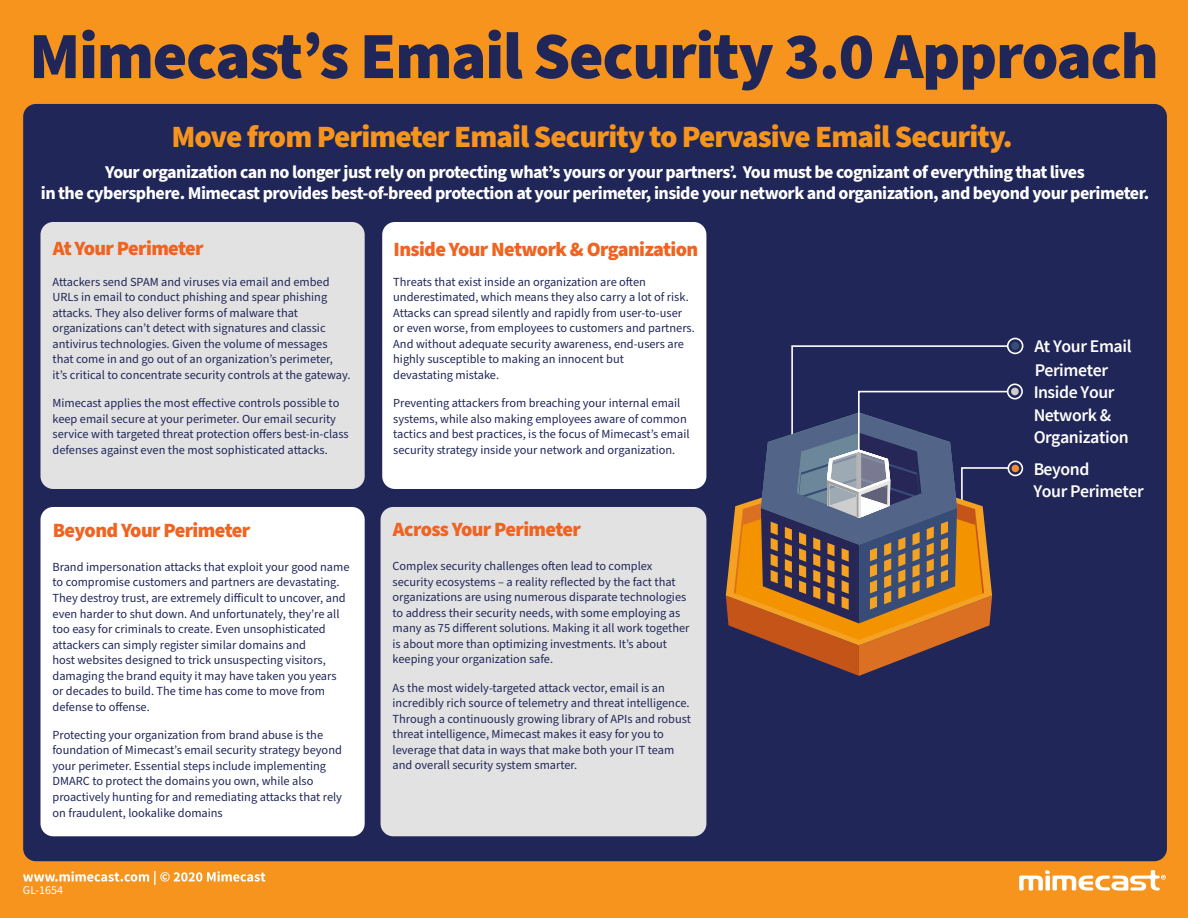
<style>
.page{position:relative;width:1188px;height:918px;background:#f7941e}
.page>*{position:absolute;margin:0;border:0;box-sizing:border-box;transform-origin:0 0}
.Breakout_OnOrange{font:900 66px "Source Sans Pro";letter-spacing:-.02em;color:#202758}
.Bullet_List{font:900 31.05px "Source Sans Pro";letter-spacing:-.03em;color:#f7941e}
.Breakout_OnOrange-2{font:900 20.25px "Source Sans Pro";letter-spacing:-.03em;color:#f06320}
.Bullet_List-2{font:700 18px/21.1px "Source Sans Pro";letter-spacing:-.03em;color:#fff;text-align:center}
.t1{font:600 17.7px/22.5px "Source Sans Pro";letter-spacing:-.025em;color:#fff}
.Bullet_List_-_Breako{font:12.3px/15.6px "Source Sans Pro";color:#202758}
.t2{font:12px "Source Sans Pro";color:#fff}
</style>
<div class="page">
<div style="left:23px;top:104px;width:1144px;height:757px;background:#202758;border-radius:13px"></div>
<div style="left:41px;top:222px;width:324px;height:267px;background:#e2e2e2;border-radius:13px"></div>
<div style="left:382px;top:222px;width:324px;height:267px;background:#fff;border-radius:13px"></div>
<div style="left:41px;top:507px;width:324px;height:329px;background:#fff;border-radius:13px"></div>
<div style="left:381px;top:507px;width:325px;height:329px;background:#e2e2e2;border-radius:13px"></div>
<svg style="left:1019px;top:870px;width:147px;height:21px"></svg>
<svg style="left:23px;top:871px;width:242px;height:14px;background:#f9b15c"></svg>
<div style="left:1011px;top:342px;width:8px;height:8px;background:#374d77;border-radius:50%"></div>
<div style="left:1007px;top:338px;width:16px;height:16px;border:2px solid #fff;border-radius:50%"></div>
<div style="left:1012px;top:465px;width:7px;height:7px;background:#f28d2f;border-radius:50%"></div>
<div style="left:1008px;top:461px;width:15px;height:15px;border:2px solid #fff;border-radius:50%"></div>
<div style="left:1011px;top:388px;width:8px;height:7px;background:#ccc;border-radius:50%"></div>
<div style="left:1007px;top:383px;width:16px;height:17px;border:2px solid #fff;border-radius:50%"></div>
<svg style="left:726px;top:345px;width:284px;height:331px"></svg>
<p class="Breakout_OnOrange" style="left:29px;top:11px;width:1131px">Mimecast’s Email Security 3.0 Approach</p>
<p class="Bullet_List" style="left:171px;top:115px;width:843px">Move from Perimeter Email Security to Pervasive Email Security.</p>
<p class="Bullet_List-2" style="left:41px;top:162px;width:1110px">Your organization can no longer just rely on protecting what’s yours or your partners’. You must be cognizant of everything that lives<br>in the cybersphere. Mimecast provides best-of-breed protection at your perimeter, inside your network and organization, and beyond your perimeter.</p>
<p class="Breakout_OnOrange-2" style="left:53px;top:234px;width:152px">At Your Perimeter</p>
<p class="Bullet_List_-_Breako" style="left:53px;top:274px;width:300px">Attackers send SPAM and viruses via email and embed URLs in email to conduct phishing and spear phishing attacks. They also deliver forms of malware that organizations can’t detect with signatures and classic antivirus technologies. Given the volume of messages that come in and go out of an organization’s perimeter, it’s critical to concentrate security controls at the gateway.</p>
<p class="Bullet_List_-_Breako" style="left:53px;top:396px;width:298px">Mimecast applies the most effective controls possible to keep email secure at your perimeter. Our email security service with targeted threat protection offers best-in-class defenses against even the most sophisticated attacks.</p>
<p class="Breakout_OnOrange-2" style="left:53px;top:516px;width:199px">Beyond Your Perimeter</p>
<p class="Bullet_List_-_Breako" style="left:53px;top:559px;width:299px">Brand impersonation attacks that exploit your good name to compromise customers and partners are devastating.<br>They destroy trust, are extremely difficult to uncover, and even harder to shut down. And unfortunately, they’re all too easy for criminals to create. Even unsophisticated attackers can simply register similar domains and<br>host websites designed to trick unsuspecting visitors, damaging the brand equity it may have taken you years or decades to build. The time has come to move from defense to offense.</p>
<p class="Bullet_List_-_Breako" style="left:53px;top:727px;width:291px">Protecting your organization from brand abuse is the foundation of Mimecast’s email security strategy beyond your perimeter. Essential steps include implementing DMARC to protect the domains you own, while also proactively hunting for and remediating attacks that rely on fraudulent, lookalike domains</p>
<p class="t2" style="left:23px;top:882px;width:42px">GL-1654</p>
<p class="Breakout_OnOrange-2" style="left:394px;top:235px;width:306px">Inside Your Network &amp; Organization</p>
<p class="Bullet_List_-_Breako" style="left:393px;top:274px;width:303px">Threats that exist inside an organization are often underestimated, which means they also carry a lot of risk.<br>Attacks can spread silently and rapidly from user-to-user or even worse, from employees to customers and partners.<br>And without adequate security awareness, end-users are highly susceptible to making an innocent but<br>devastating mistake.</p>
<p class="Bullet_List_-_Breako" style="left:393px;top:396px;width:298px">Preventing attackers from breaching your internal email systems, while also making employees aware of common tactics and best practices, is the focus of Mimecast’s email security strategy inside your network and organization.</p>
<p class="Breakout_OnOrange-2" style="left:393px;top:515px;width:190px">Across Your Perimeter</p>
<p class="Bullet_List_-_Breako" style="left:393px;top:559px;width:299px">Complex security challenges often lead to complex security ecosystems – a reality reflected by the fact that organizations are using numerous disparate technologies to address their security needs, with some employing as many as 75 different solutions. Making it all work together is about more than optimizing investments. It’s about keeping your organization safe.</p>
<p class="Bullet_List_-_Breako" style="left:393px;top:680px;width:300px">As the most widely-targeted attack vector, email is an incredibly rich source of telemetry and threat intelligence.<br>Through a continuously growing library of APIs and robust threat intelligence, Mimecast makes it easy for you to leverage that data in ways that make both your IT team and overall security system smarter.</p>
<h3 class="t1" style="left:1034px;top:335px;width:99px;line-height:23.9px">At Your Email<br>Perimeter</h3>
<h3 class="t1" style="left:1033px;top:381px;width:97px">Inside Your<br>Network &amp;<br>Organization</h3>
<h3 class="t1" style="left:1033px;top:458px;width:112px">Beyond<br>Your Perimeter</h3>
</div>
